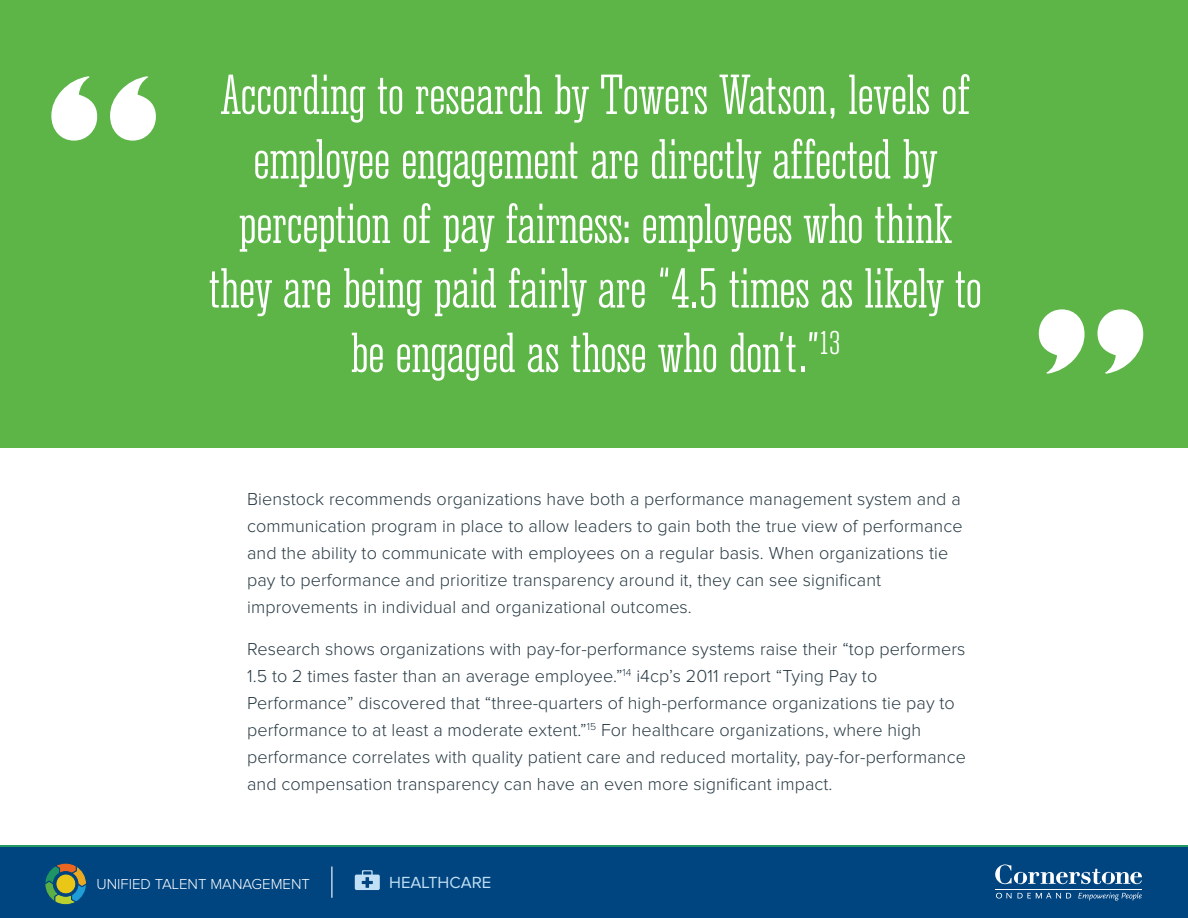
<style>
.page{position:relative;width:1188px;height:918px;background:#fff}
.page>*{position:absolute;margin:0;border:0;box-sizing:border-box;transform-origin:0 0}
.t1{font:800 140.4px "Gill Sans";color:#fff}
.t2{font:52.5px/64.5px "Corki";letter-spacing:-.005em;color:#fff;text-align:center}
.t3{font:300 18px/27px "Proxima Nova";letter-spacing:.005em;color:#293b44}
.t4{font:16.65px "Proxima Nova";color:#c1e0f5}
.t5{font:300 15px "Proxima Nova";color:#fff}
</style>
<div class="page">
<div style="left:0;top:0;width:1188px;height:447px;background:#5cb546"></div>
<hr style="left:0;top:845px;width:1188px;height:2px;background:#229862">
<div style="left:0;top:847px;width:1188px;height:71px;background:#004480"></div>
<svg style="left:995px;top:864px;width:147px;height:20px"></svg>
<hr style="left:995px;top:889px;width:147px;height:1px;background:#fff">
<svg style="left:996px;top:893px;width:16px;height:6px"></svg>
<svg style="left:1018px;top:893px;width:53px;height:6px"></svg>
<svg style="left:1078px;top:892px;width:64px;height:9px"></svg>
<svg style="left:45px;top:863px;width:42px;height:42px"></svg>
<div style="left:56px;top:874px;width:20px;height:20px;background:#eac616;border-radius:50%"></div>
<div style="left:56px;top:874px;width:20px;height:20px;border:1px solid #004480;border-radius:50%"></div>
<svg style="left:355px;top:870px;width:25px;height:20px"></svg>
<hr style="left:331px;top:867px;width:1px;height:31px;background:#fff">
<h1 class="t1" style="left:45px;top:43px;width:117px">“</h1>
<h2 class="t2" style="left:209px;top:62px;width:775px">According to research by Towers Watson, levels of employee engagement are directly affected by perception of pay fairness: employees who think they are being paid fairly are “4.5 times as likely to be engaged as those who don’t.”<sup>13</sup></h2>
<p class="t3" style="left:247px;top:486px;width:717px">Bienstock recommends organizations have both a performance management system and a communication program in place to allow leaders to gain both the true view of performance and the ability to communicate with employees on a regular basis. When organizations tie pay to performance and prioritize transparency around it, they can see significant improvements in individual and organizational outcomes.</p>
<p class="t3" style="left:247px;top:636px;width:720px">Research shows organizations with pay-for-performance systems raise their “top performers 1.5 to 2 times faster than an average employee.”<sup>14</sup> i4cp’s 2011 report “Tying Pay to Performance” discovered that “three-quarters of high-performance organizations tie pay to performance to at least a moderate extent.”<sup>15</sup> For healthcare organizations, where high performance correlates with quality patient care and reduced mortality, pay-for-performance and compensation transparency can have an even more significant impact.</p>
<p class="t5" style="left:96px;top:877px;width:215px">UNIFIED TALENT MANAGEMENT</p>
<p class="t4" style="left:389px;top:875px;width:104px">HEALTHCARE</p>
<h1 class="t1" style="left:1034px;top:276px;width:117px">”</h1>
</div>
